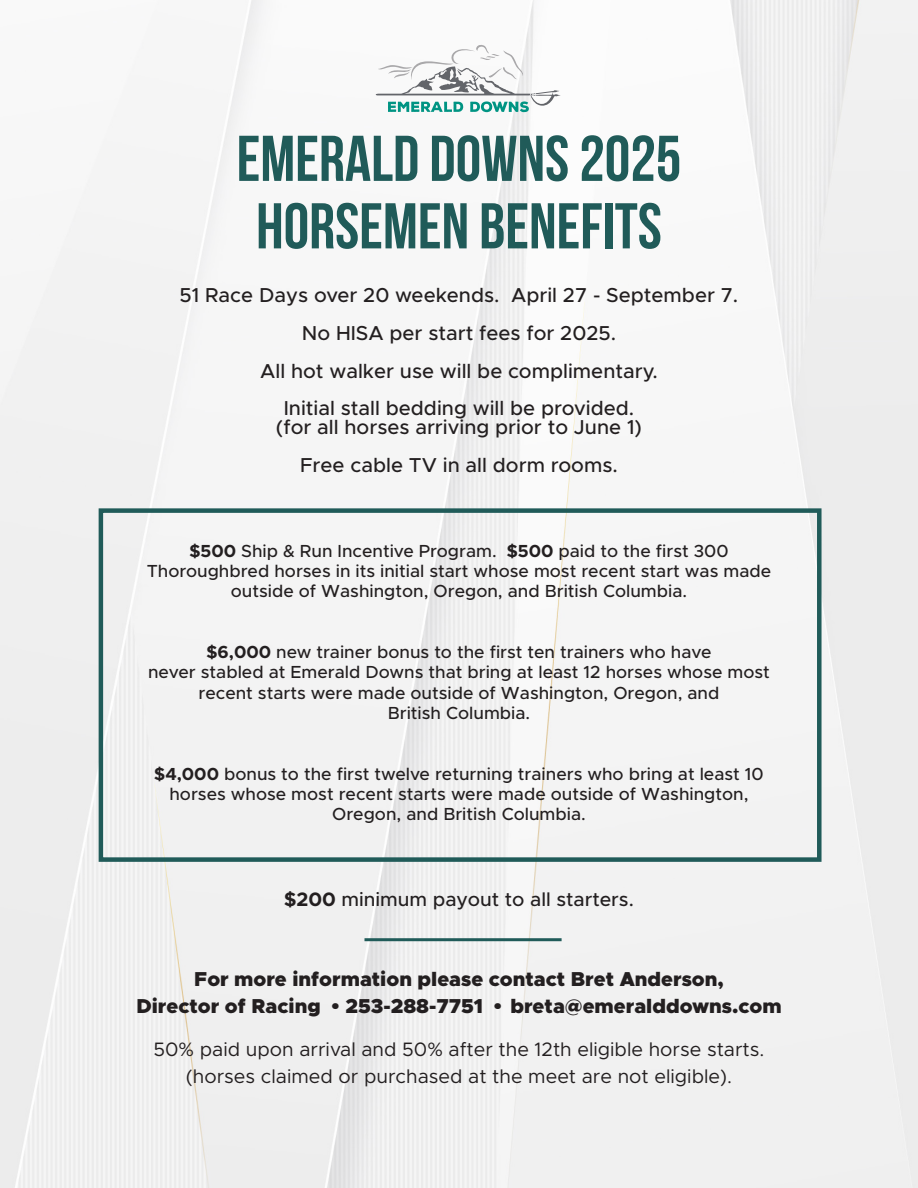
<style>
.page{position:relative;width:918px;height:1188px;background:#f2f2f2}
.page>*{position:absolute;margin:0;border:0;box-sizing:border-box;transform-origin:0 0}
.t1{font:64.5px "Bebas Neue";color:#205b59}
.t2{font:500 20.25px "Metropolis";color:#231f20}
.t3{font:900 20.25px "Metropolis";color:#231f20}
.t4{font:19.5px "Metropolis";color:#231f20}
.t5{font:500 19.5px "Metropolis";color:#231f20}
.t6{font:500 17.55px/20.2px "Metropolis";color:#231f20;text-align:center}
.s1{font-weight:700}
.s2{font-family:"Nexa Rust Slab"}
</style>
<div class="page">
<div style="left:99px;top:508px;width:723px;height:354px;border:4px solid #205b59"></div>
<hr style="left:364px;top:938px;width:198px;height:3px;background:#205b59">
<svg style="left:376px;top:45px;width:184px;height:67px"></svg>
<p class="t1" style="left:237px;top:123px;width:446px">EMERALD DOWNS 2025</p>
<p class="t1" style="left:256px;top:191px;width:407px">HORSEMEN BENEFITS</p>
<p class="t2" style="left:180px;top:282px;width:560px">51 Race Days over 20 weekends. April 27 - September 7.</p>
<p class="t2" style="left:302px;top:320px;width:316px">No HISA per start fees for 2025.</p>
<p class="t2" style="left:260px;top:358px;width:399px">All hot walker use will be complimentary.</p>
<p class="t2" style="left:284px;top:396px;width:352px">Initial stall bedding will be provided.</p>
<p class="t2" style="left:276px;top:415px;width:368px">(for all horses arriving prior to June 1)</p>
<p class="t2" style="left:300px;top:452px;width:319px">Free cable TV in all dorm rooms.</p>
<p class="t6" style="left:189px;top:541px;width:541px"><span class="s1">$500</span> Ship &amp; Run Incentive Program. <span class="s1">$500</span> paid to the first 300</p>
<p class="t6" style="left:147px;top:561px;width:626px">Thoroughbred horses in its initial start whose most recent start was made outside of Washington, Oregon, and British Columbia.</p>
<p class="t6" style="left:206px;top:642px;width:507px"><span class="s1">$6,000</span> new trainer bonus to the first ten trainers who have</p>
<p class="t6" style="left:148px;top:662px;width:623px">never stabled at Emerald Downs that bring at least 12 horses whose most</p>
<p class="t6" style="left:199px;top:682px;width:522px">recent starts were made outside of Washington, Oregon, and</p>
<p class="t6" style="left:388px;top:703px;width:144px">British Columbia.</p>
<p class="t6" style="left:154px;top:763px;width:611px"><span class="s1">$4,000</span> bonus to the first twelve returning trainers who bring at least 10</p>
<p class="t6" style="left:169px;top:784px;width:581px">horses whose most recent starts were made outside of Washington,</p>
<p class="t6" style="left:332px;top:804px;width:255px">Oregon, and British Columbia.</p>
<p class="t5" style="left:284px;top:887px;width:351px"><span class="s1">$200</span> minimum payout to all starters.</p>
<p class="t3" style="left:194px;top:966px;width:531px">For more information please contact Bret Anderson,</p>
<p class="t3" style="left:136px;top:993px;width:647px">Director of Racing <span class="s2">•</span> 253-288-7751 <span class="s2">•</span> breta@emeralddowns.com</p>
<p class="t4" style="left:154px;top:1037px;width:612px">50% paid upon arrival and 50% after the 12th eligible horse starts.</p>
<p class="t4" style="left:186px;top:1064px;width:548px">(horses claimed or purchased at the meet are not eligible).</p>
</div>
